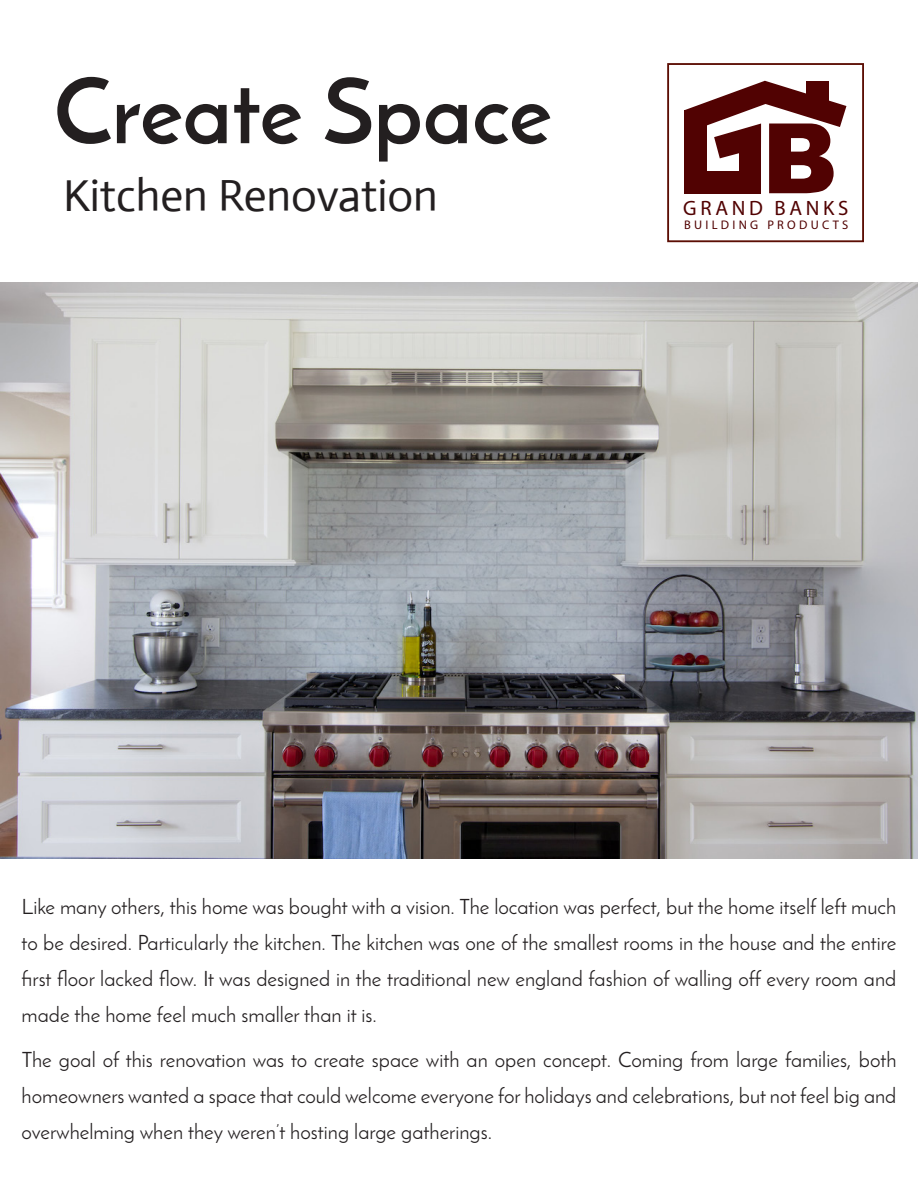
<style>
.page{position:relative;width:918px;height:1188px;background:#fff}
.page>*{position:absolute;margin:0;border:0;box-sizing:border-box;transform-origin:0 0}
.t1{font:700 90px "Josefin Sans";color:#231f20}
.t2{font:45px "Actor";color:#231f20}
.t3{font:21px/36px "Josefin Sans";color:#231f20;text-align:justify}
.t4{font:20.85px "Myriad Pro";letter-spacing:.175em;color:#510202}
.t5{font:12.45px "Myriad Pro";letter-spacing:.26em;color:#510202}
</style>
<div class="page">
<svg style="left:685px;top:81px;width:161px;height:112px"></svg>
<div style="left:667px;top:63px;width:197px;height:179px;border:2px solid #5c0e04"></div>
<img style="left:0;top:283px;width:918px;height:575px">
<p class="t1" style="left:54px;top:55px;width:499px">Create Space</p>
<p class="t2" style="left:63px;top:168px;width:376px">Kitchen Renovation</p>
<p class="t4" style="left:683px;top:195px;width:167px">GRAND BANKS</p>
<p class="t5" style="left:684px;top:217px;width:166px">BUILDING PRODUCTS</p>
<p class="t3" style="left:22px;top:888px;width:876px">Like many others, this home was bought with a vision. The location was perfect, but the home itself left much to be desired. Particularly the kitchen. The kitchen was one of the smallest rooms in the house and the entire first floor lacked flow. It was designed in the traditional new england fashion of walling off every room and made the home feel much smaller than it is.</p>
<p class="t3" style="left:22px;top:1041px;width:876px">The goal of this renovation was to create space with an open concept. Coming from large families, both homeowners wanted a space that could welcome everyone for holidays and celebrations, but not feel big and overwhelming when they weren’t hosting large gatherings.</p>
</div>
